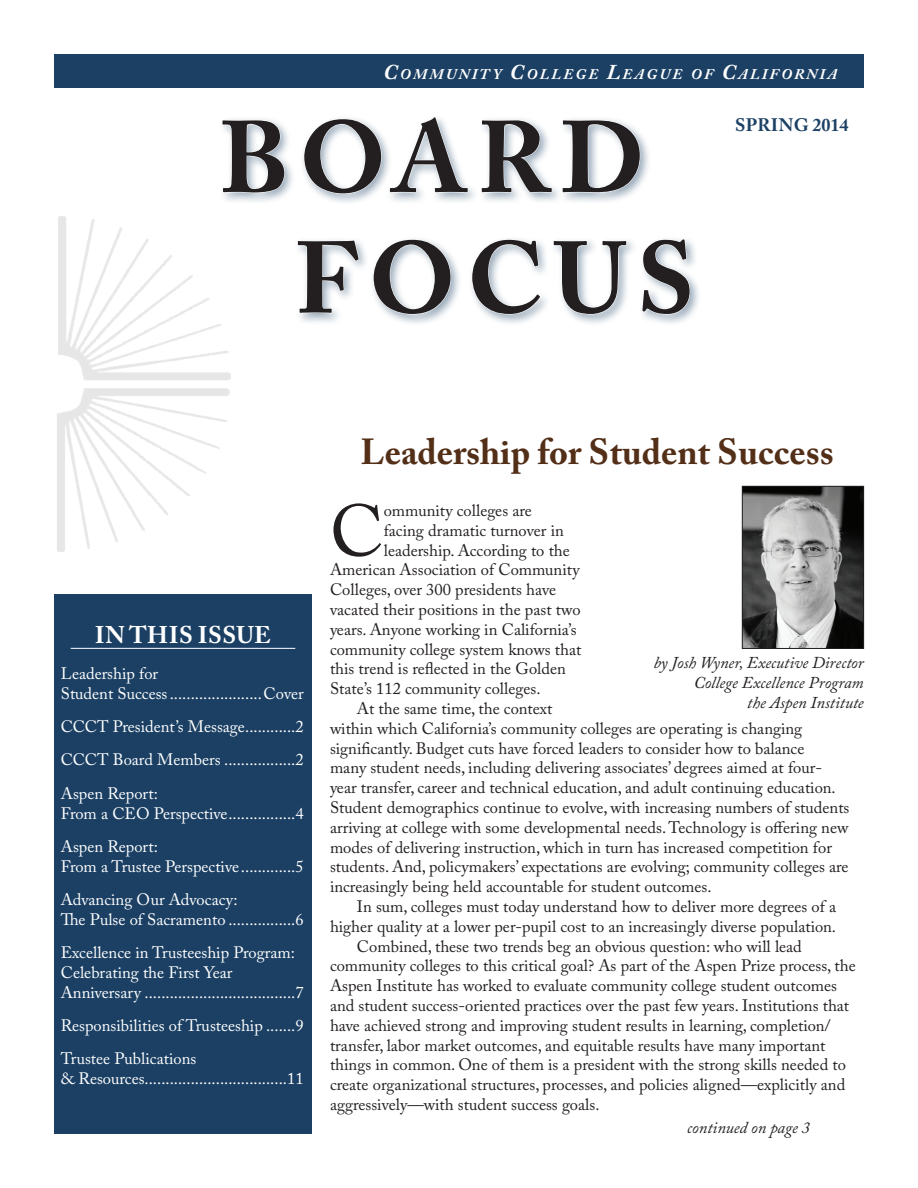
<style>
.page{position:relative;width:918px;height:1188px;background:#fff}
.page>*{position:absolute;margin:0;border:0;box-sizing:border-box;transform-origin:0 0}
.t1{font:700 100.5px/120.6px "Adobe Caslon Pro";letter-spacing:.105em;color:#231f20}
.t2{font:72.15px "Adobe Caslon Pro";color:#231f20}
.t3{font:700 36px "Adobe Caslon Pro";color:#532f18}
.t4{font:700 24px "Adobe Caslon Pro";letter-spacing:.015em;color:#fff}
.t5{font:700 18px "Adobe Caslon Pro";letter-spacing:.005em;color:#1b4064}
.t6{font:16.5px "Adobe Caslon Pro";color:#231f20}
.t7{font:16.5px/33.3px "Adobe Caslon Pro";color:#fff}
.t8{font:italic 16.5px/19.8px "Adobe Caslon Pro";color:#231f20;text-align:right}
.t9{font:italic 700 14.7px "Adobe Caslon Pro";letter-spacing:.145em;color:#fff}
.s1{font-size:21px}
</style>
<div class="page">
<div style="left:54px;top:54px;width:810px;height:34px;background:#1b4064"></div>
<div style="left:218px;top:114px;width:484px;height:213px;background:#1b4064;opacity:.45"></div>
<svg style="left:222px;top:120px;width:63px;height:73px"></svg>
<svg style="left:304px;top:118px;width:78px;height:76px"></svg>
<svg style="left:389px;top:117px;width:79px;height:76px"></svg>
<svg style="left:481px;top:120px;width:71px;height:73px"></svg>
<svg style="left:562px;top:120px;width:78px;height:73px"></svg>
<svg style="left:297px;top:240px;width:62px;height:74px"></svg>
<svg style="left:373px;top:239px;width:78px;height:76px"></svg>
<svg style="left:471px;top:239px;width:69px;height:76px"></svg>
<svg style="left:553px;top:240px;width:74px;height:75px"></svg>
<svg style="left:642px;top:239px;width:48px;height:76px"></svg>
<img style="left:57px;top:216px;width:173px;height:336px">
<div style="left:54px;top:594px;width:258px;height:540px;background:#1b4064"></div>
<hr style="left:71px;top:648px;width:224px;height:1px;background:#fff">
<img style="left:744px;top:488px;width:118px;height:159px">
<div style="left:742px;top:486px;width:122px;height:163px;border:1px solid #231f20"></div>
<p class="t9" style="left:384px;top:65px;width:455px"><span class="s1">C</span>OMMUNITY <span class="s1">C</span>OLLEGE <span class="s1">L</span>EAGUE OF <span class="s1">C</span>ALIFORNIA</p>
<h1 class="t1" style="left:295px;top:97px;width:401px;text-indent:-75px">Board<br>Focus</h1>
<p class="t5" style="left:735px;top:115px;width:115px">Spring 2014</p>
<h3 class="t4" style="left:95px;top:621px;width:178px">in This Issue</h3>
<p class="t7" style="left:61px;top:663px;width:245px;line-height:19.8px">Leadership for<br>Student Success......................Cover</p>
<p class="t7" style="left:61px;top:710px;width:244px;text-align:justify">CCCT President’s Message............2<br>CCCT Board Members .................2<br>Aspen Report:</p>
<p class="t7" style="left:61px;top:796px;width:244px">From a CEO Perspective................4<br>Aspen Report:</p>
<p class="t7" style="left:61px;top:849px;width:244px">From a Trustee Perspective .............5<br>Advancing Our Advocacy:</p>
<p class="t7" style="left:61px;top:902px;width:244px">The Pulse of Sacramento ................6<br>Excellence in Trusteeship Program:</p>
<p class="t7" style="left:61px;top:962px;width:244px;line-height:19.8px">Celebrating the First Year<br>Anniversary ....................................7</p>
<p class="t7" style="left:61px;top:1009px;width:244px">Responsibilities of Trusteeship .......9<br>Trustee Publications</p>
<p class="t7" style="left:61px;top:1062px;width:244px">&amp; Resources..................................11</p>
<h3 class="t3" style="left:361px;top:431px;width:475px">Leadership for Student Success</h3>
<h2 class="t2" style="left:330px;top:489px;width:55px">C</h2>
<p class="t6" style="left:384px;top:501px;width:150px">ommunity colleges are</p>
<p class="t6" style="left:384px;top:520px;width:182px">facing dramatic turnover in</p>
<p class="t6" style="left:384px;top:540px;width:188px">leadership. According to the</p>
<p class="t6" style="left:330px;top:560px;width:252px">American Association of Community</p>
<p class="t6" style="left:330px;top:580px;width:228px">Colleges, over 300 presidents have</p>
<p class="t6" style="left:330px;top:600px;width:252px">vacated their positions in the past two</p>
<p class="t6" style="left:330px;top:619px;width:248px">years. Anyone working in California’s</p>
<p class="t6" style="left:330px;top:639px;width:253px">community college system knows that</p>
<p class="t6" style="left:330px;top:659px;width:237px">this trend is reflected in the Golden</p>
<p class="t6" style="left:330px;top:679px;width:212px">State’s 112 community colleges.</p>
<p class="t6" style="left:357px;top:699px;width:197px">At the same time, the context</p>
<p class="t6" style="left:330px;top:718px;width:474px">within which California’s community colleges are operating is changing</p>
<p class="t6" style="left:330px;top:738px;width:476px">significantly. Budget cuts have forced leaders to consider how to balance</p>
<p class="t6" style="left:330px;top:758px;width:494px">many student needs, including delivering associates’ degrees aimed at four-</p>
<p class="t6" style="left:330px;top:778px;width:507px">year transfer, career and technical education, and adult continuing education.</p>
<p class="t6" style="left:330px;top:798px;width:521px">Student demographics continue to evolve, with increasing numbers of students</p>
<p class="t6" style="left:330px;top:817px;width:521px">arriving at college with some developmental needs. Technology is offering new</p>
<p class="t6" style="left:330px;top:837px;width:503px">modes of delivering instruction, which in turn has increased competition for</p>
<p class="t6" style="left:330px;top:857px;width:520px">students. And, policymakers’ expectations are evolving; community colleges are</p>
<p class="t6" style="left:330px;top:877px;width:383px">increasingly being held accountable for student outcomes.</p>
<p class="t6" style="left:357px;top:897px;width:481px">In sum, colleges must today understand how to deliver more degrees of a</p>
<p class="t6" style="left:330px;top:916px;width:508px">higher quality at a lower per-pupil cost to an increasingly diverse population.</p>
<p class="t6" style="left:357px;top:936px;width:446px">Combined, these two trends beg an obvious question: who will lead</p>
<p class="t6" style="left:330px;top:956px;width:527px">community colleges to this critical goal? As part of the Aspen Prize process, the</p>
<p class="t6" style="left:330px;top:976px;width:509px">Aspen Institute has worked to evaluate community college student outcomes</p>
<p class="t6" style="left:330px;top:996px;width:521px">and student success-oriented practices over the past few years. Institutions that</p>
<p class="t6" style="left:330px;top:1015px;width:502px">have achieved strong and improving student results in learning, completion/</p>
<p class="t6" style="left:330px;top:1035px;width:497px">transfer, labor market outcomes, and equitable results have many important</p>
<p class="t6" style="left:330px;top:1055px;width:517px">things in common. One of them is a president with the strong skills needed to</p>
<p class="t6" style="left:330px;top:1075px;width:517px">create organizational structures, processes, and policies aligned—explicitly and</p>
<p class="t6" style="left:330px;top:1095px;width:271px">aggressively—with student success goals.</p>
<p class="t8" style="left:654px;top:653px;width:211px">by Josh Wyner, Executive Director<br>College Excellence Program<br>the Aspen Institute</p>
<p class="t8" style="left:687px;top:1118px;width:124px">continued on page 3</p>
</div>
